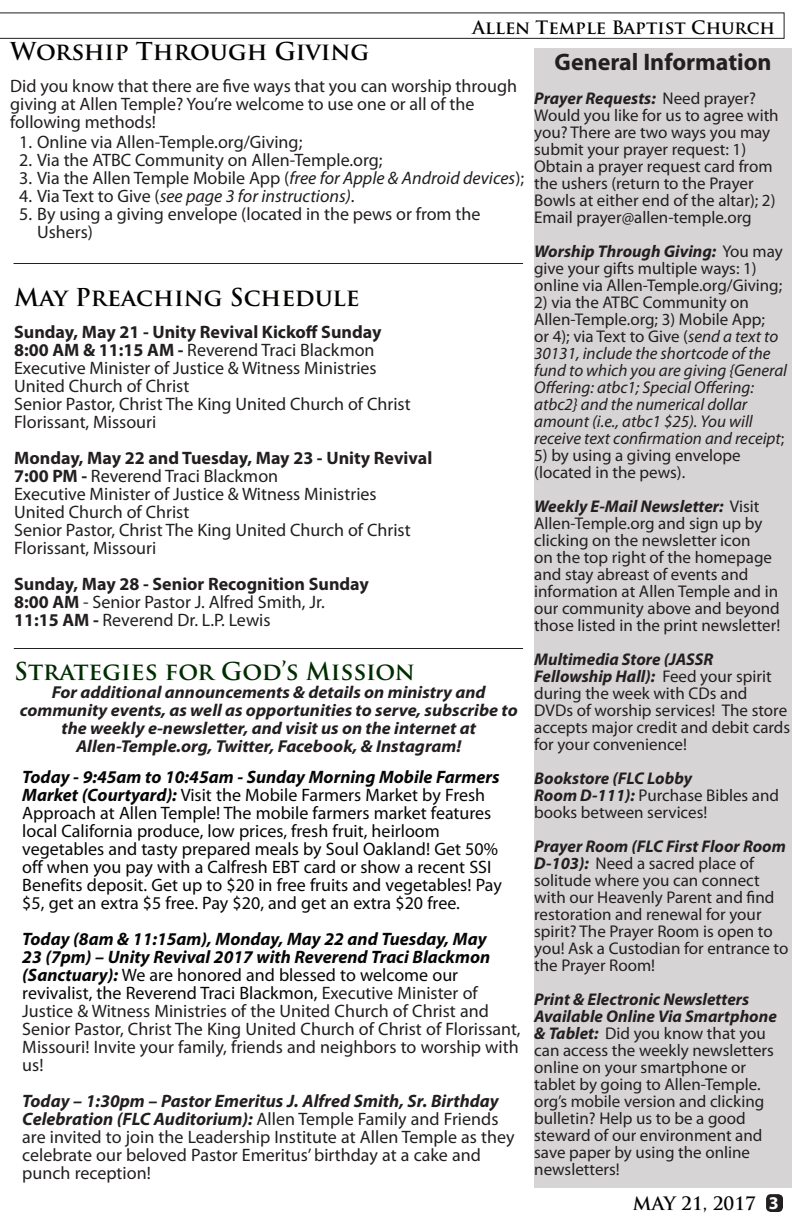
<style>
.page{position:relative;width:792px;height:1224px;background:#fff}
.page>*{position:absolute;margin:0;border:0;box-sizing:border-box;transform-origin:0 0}
.Head_1{font:700 24px "Trajan Pro";color:#040503}
.Head_2{font:700 24px "Trajan Pro";color:#002d00}
.t1{font:700 24px "Myriad Pro";color:#231f20}
.t2{font:18px/18px "Myriad Pro";color:#231f20}
.t3{font:18px/18px "Myriad Pro";color:#050605}
.t4{font:700 18px "Myriad Pro";color:#231f20}
.t5{font:italic 18px "Myriad Pro";color:#231f20}
.t6{font:700 18px "Trajan Pro";color:#040503}
.t7{font:700 18px "Myriad Pro";color:#fff}
.t8{font:italic 700 17.3px/18px "Myriad Pro";color:#231f20;text-align:center;scale:1.04 1}
.t9{font:17px/17px "Myriad Pro";color:#231f20}
.t10{font:italic 17px/17px "Myriad Pro";color:#231f20}
.t11{font:italic 700 17px "Myriad Pro";color:#231f20}
.s1{font-weight:700;font-style:italic}
.s2{font-style:normal}
.s3{font-style:italic}
.s4{font-weight:700}
.s5{font-weight:700;font-style:italic;color:#050605}
.s6{color:#050605}
</style>
<div class="page">
<svg style="left:0;top:13px;width:784px;height:25px"></svg>
<div style="left:534px;top:48px;width:258px;height:1140px;background:#d6d4d4"></div>
<div style="left:766px;top:1194px;width:17px;height:18px;background:#231f20;border-radius:5px"></div>
<hr style="left:14px;top:648px;width:509px;height:1px;background:#231f20">
<hr style="left:14px;top:263px;width:509px;height:1px;background:#231f20">
<p class="t6" style="left:473px;top:16px;width:304px">Allen Temple Baptist Church</p>
<p class="t1" style="left:555px;top:47px;width:219px">General Information</p>
<p class="t9" style="left:534px;top:90px;width:246px"><span class="s1">Prayer Requests:</span> Need prayer?<br>Would you like for us to agree with you? There are two ways you may submit your prayer request: 1)<br>Obtain a prayer request card from the ushers (return to the Prayer<br>Bowls at either end of the altar); 2)<br>Email prayer@allen-temple.org</p>
<p class="t9" style="left:534px;top:243px;width:250px"><span class="s1">Worship Through Giving:</span> You may give your gifts multiple ways: 1) online via Allen-Temple.org/Giving;</p>
<p class="t10" style="left:534px;top:294px;width:254px"><span class="s2">2) via the ATBC Community on Allen-Temple.org; 3) Mobile App;<br>or 4); via Text to Give (</span>send a text to 30131, include the shortcode of the fund to which you are giving {General Offering: atbc1; Special Offering: atbc2} and the numerical dollar amount (i.e., atbc1 $25). You will receive text confirmation and receipt<span class="s2">;</span></p>
<p class="t9" style="left:534px;top:447px;width:208px">5) by using a giving envelope (located in the pews).</p>
<p class="t9" style="left:534px;top:498px;width:248px"><span class="s1">Weekly E-Mail Newsletter:</span> Visit<br>Allen-Temple.org and sign up by clicking on the newsletter icon<br>on the top right of the homepage and stay abreast of events and information at Allen Temple and in our community above and beyond those listed in the print newsletter!</p>
<p class="t9" style="left:534px;top:651px;width:258px"><span class="s1">Multimedia Store (JASSR<br>Fellowship Hall):</span> Feed your spirit during the week with CDs and<br>DVDs of worship services! The store accepts major credit and debit cards for your convenience!</p>
<p class="t11" style="left:534px;top:768px;width:159px">Bookstore (FLC Lobby</p>
<p class="t9" style="left:534px;top:787px;width:246px"><span class="s1">Room D-111):</span> Purchase Bibles and books between services!</p>
<p class="t9" style="left:534px;top:838px;width:256px"><span class="s1">Prayer Room (FLC First Floor Room<br>D-103):</span> Need a sacred place of solitude where you can connect with our Heavenly Parent and find restoration and renewal for your spirit? The Prayer Room is open to you! Ask a Custodian for entrance to the Prayer Room!</p>
<p class="t9" style="left:534px;top:991px;width:244px"><span class="s1">Print &amp; Electronic Newsletters<br>Available Online Via Smartphone &amp; Tablet:</span> Did you know that you can access the weekly newsletters online on your smartphone or tablet by going to Allen-Temple. org’s mobile version and clicking bulletin? Help us to be a good steward of our environment and save paper by using the online newsletters!</p>
<p class="t6" style="left:633px;top:1193px;width:125px">MAY 21, 2017</p>
<p class="t7" style="left:769px;top:1191px;width:11px">3</p>
<p class="Head_1" style="left:10px;top:36px;width:361px">Worship Through Giving</p>
<p class="t2" style="left:10px;top:77px;width:508px">Did you know that there are five ways that you can worship through giving at Allen Temple? You’re welcome to use one or all of the following methods!</p>
<p class="t2" style="left:19px;top:133px;width:285px">1. Online via Allen-Temple.org/Giving;</p>
<p class="t2" style="left:19px;top:151px;width:365px">2. Via the ATBC Community on Allen-Temple.org;</p>
<p class="t2" style="left:19px;top:169px;width:506px">3. Via the Allen Temple Mobile App (<span class="s3">free for Apple &amp; Android devices</span>);</p>
<p class="t5" style="left:19px;top:185px;width:337px"><span class="s2">4. Via Text to Give (</span>see page 3 for instructions)<span class="s2">.</span></p>
<p class="t2" style="left:37px;top:205px;width:445px;text-indent:-18px">5. By using a giving envelope (located in the pews or from the<br>Ushers)</p>
<p class="Head_1" style="left:14px;top:282px;width:347px">May Preaching Schedule</p>
<p class="t4" style="left:14px;top:320px;width:369px">Sunday, May 21 - Unity Revival Kickoff Sunday</p>
<p class="t2" style="left:14px;top:340px;width:362px"><span class="s4">8:00 AM &amp; 11:15 AM -</span> Reverend Traci Blackmon</p>
<p class="t2" style="left:14px;top:358px;width:364px">Executive Minister of Justice &amp; Witness Ministries</p>
<p class="t2" style="left:14px;top:376px;width:177px">United Church of Christ</p>
<p class="t2" style="left:14px;top:394px;width:398px">Senior Pastor, Christ The King United Church of Christ</p>
<p class="t2" style="left:14px;top:412px;width:144px">Florissant, Missouri</p>
<p class="t4" style="left:14px;top:446px;width:420px">Monday, May 22 and Tuesday, May 23 - Unity Revival</p>
<p class="t2" style="left:14px;top:466px;width:266px"><span class="s4">7:00 PM -</span> Reverend Traci Blackmon</p>
<p class="t2" style="left:14px;top:484px;width:364px">Executive Minister of Justice &amp; Witness Ministries</p>
<p class="t2" style="left:14px;top:502px;width:177px">United Church of Christ</p>
<p class="t2" style="left:14px;top:520px;width:398px">Senior Pastor, Christ The King United Church of Christ</p>
<p class="t2" style="left:14px;top:538px;width:144px">Florissant, Missouri</p>
<p class="t4" style="left:14px;top:572px;width:356px">Sunday, May 28 - Senior Recognition Sunday</p>
<p class="t2" style="left:14px;top:592px;width:312px"><span class="s4">8:00 AM</span> - Senior Pastor J. Alfred Smith, Jr.</p>
<p class="t2" style="left:14px;top:610px;width:258px"><span class="s4">11:15 AM -</span> Reverend Dr. L.P. Lewis</p>
<p class="Head_2" style="left:14px;top:657px;width:402px">Strategies for God’s Mission</p>
<p class="t8" style="left:20px;top:683px;width:480px">For additional announcements &amp; details on ministry and community events, as well as opportunities to serve, subscribe to the weekly e-newsletter, and visit us on the internet at</p>
<p class="t8" style="left:76px;top:737px;width:372px">Allen-Temple.org, Twitter, Facebook, &amp; Instagram!</p>
<p class="t3" style="left:22px;top:767px;width:481px"><span class="s1">Today - 9:45am to 10:45am - Sunday Morning Mobile Farmers Market (Courtyard):</span> Visit the Mobile Farmers Market by Fresh Approach at Allen Temple! The mobile farmers market features local California produce, low prices, fresh fruit, heirloom vegetables and tasty prepared meals by Soul Oakland! Get 50% off when you pay with a Calfresh EBT card or show a recent SSI Benefits deposit. Get up to $20 in free fruits and vegetables! Pay $5, get an extra $5 free. Pay $20, and get an extra $20 free.</p>
<p class="t2" style="left:22px;top:929px;width:500px"><span class="s5">Today (8am &amp; 11:15am), Monday, May 22 and Tuesday, May<br>23 (7pm) – Unity Revival 2017 with Reverend Traci Blackmon (Sanctuary):</span> <span class="s6">We are honored and blessed to welcome our revivalist, the Reverend Traci Blackmon,</span> Executive Minister of Justice &amp; Witness Ministries of the United Church of Christ and Senior Pastor, Christ The King United Church of Christ of Florissant, Missouri! Invite your family, friends and neighbors to worship with us!</p>
<p class="t2" style="left:22px;top:1091px;width:494px"><span class="s1">Today – 1:30pm – Pastor Emeritus J. Alfred Smith, Sr. Birthday Celebration (FLC Auditorium):</span> Allen Temple Family and Friends are invited to join the Leadership Institute at Allen Temple as they celebrate our beloved Pastor Emeritus’ birthday at a cake and punch reception!</p>
</div>
